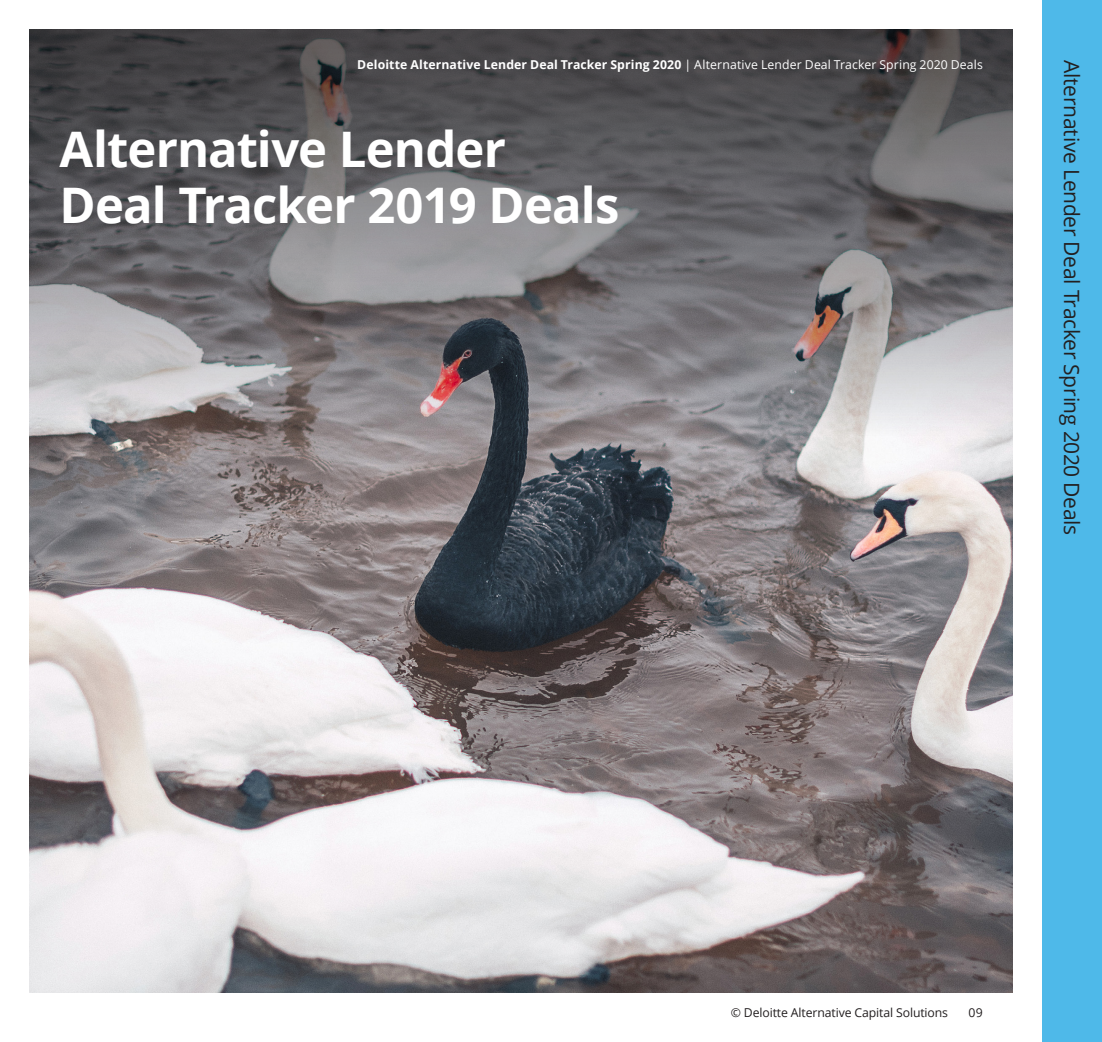
<style>
.page{position:relative;width:1102px;height:1042px;background:#fff}
.page>*{position:absolute;margin:0;border:0;box-sizing:border-box;transform-origin:0 0}
.t1{font:700 49px/56px "Open Sans";letter-spacing:-.015em;color:#fff}
.t2{font:21px "Open Sans";letter-spacing:-.015em;color:#231f20}
.t3{font:700 12.25px "Open Sans";letter-spacing:.01em;color:#fff}
.t4{font:12.25px "Open Sans";letter-spacing:-.01em;color:#231f20}
.s1{font-weight:400}
</style>
<div class="page">
<img style="left:30px;top:437px;width:982px;height:555px">
<svg style="left:30px;top:30px;width:982px;height:407px;background:#716f72"></svg>
<div style="left:1042px;top:0;width:59px;height:1042px;background:#4eb9e9"></div>
<p class="t3" style="left:357px;top:56px;width:627px">Deloitte Alternative Lender Deal Tracker Spring 2020 <span class="s1">| Alternative Lender Deal Tracker Spring 2020 Deals</span></p>
<h1 class="t1" style="left:60px;top:119px;width:561px">Alternative Lender<br>Deal Tracker 2019 Deals</h1>
<h2 class="t2" style="left:1085px;top:60px;width:477px;rotate:90deg">Alternative Lender Deal Tracker Spring 2020 Deals</h2>
<p class="t4" style="left:730px;top:1004px;width:219px">© Deloitte Alternative Capital Solutions</p>
<p class="t4" style="left:968px;top:1004px;width:16px">09</p>
</div>
